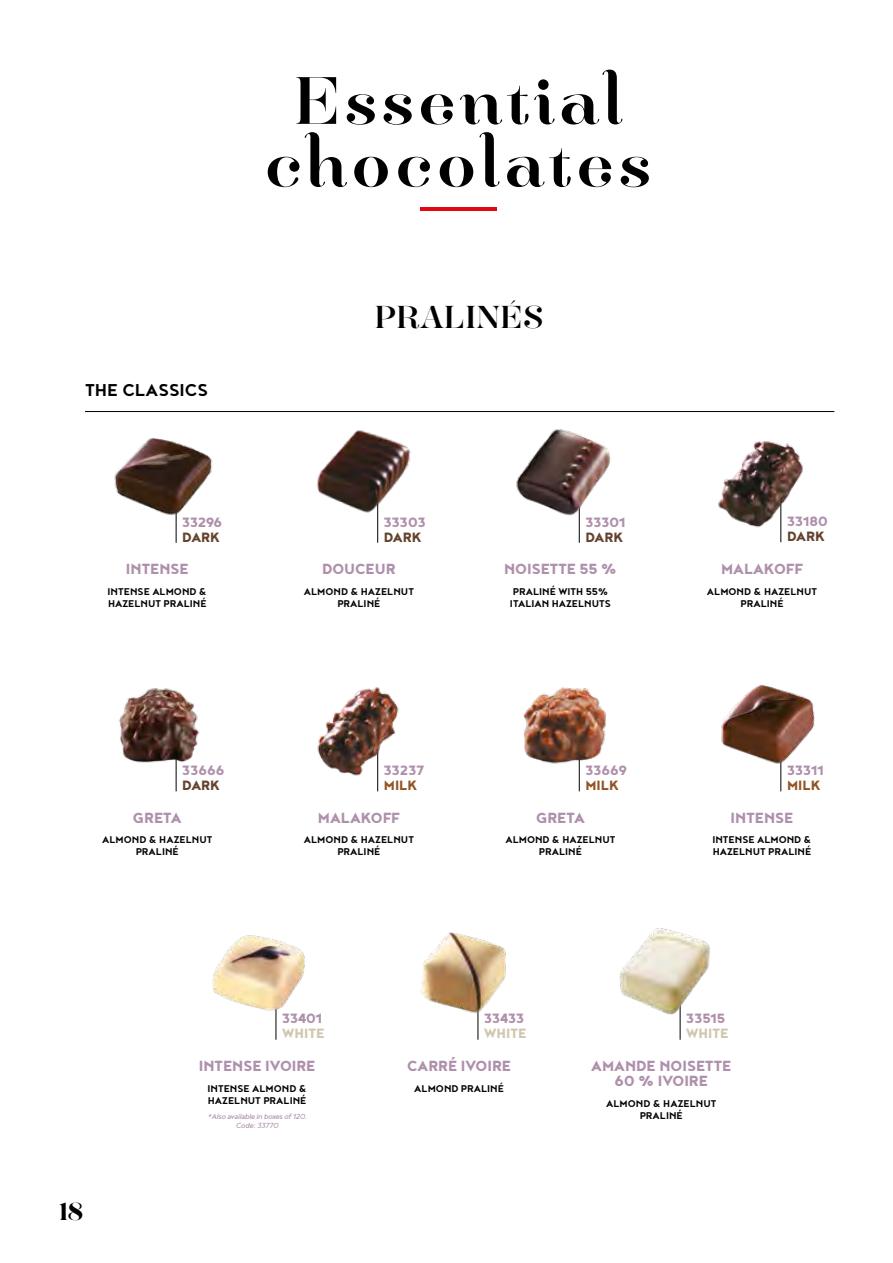
<style>
.page{position:relative;width:893px;height:1263px;background:#fff}
.page>*{position:absolute;margin:0;border:0;box-sizing:border-box;transform-origin:0 0}
.t1{font:57px/62.6px "Hera Big";letter-spacing:.09em;color:#000;text-align:center}
.t2{font:27px "Hera Big";letter-spacing:.025em;color:#000}
.t3{font:700 21px "Noyh Geometric";color:#000}
.t4{font:600 21px "Hera Big";color:#000}
.t5{font:800 18px/15px "Noyh Geometric";color:#af90ac;text-align:center}
.t6{font:800 16.5px "Noyh Geometric";color:#af90ac}
.t7{font:800 16.5px "Noyh Geometric";color:#64422d}
.t8{font:800 16.5px "Noyh Geometric";color:#d0c6ae}
.t9{font:800 16.5px "Noyh Geometric";color:#925424}
.t10{font:700 12px/12px "Noyh Geometric";color:#000;text-align:center}
.t11{font:italic 9px/9px "Noyh Geometric";letter-spacing:-.03em;color:#af90ac;text-align:center}
</style>
<div class="page">
<img style="left:317px;top:430px;width:94px;height:113px">
<img style="left:516px;top:429px;width:95px;height:114px">
<img style="left:718px;top:441px;width:85px;height:102px">
<img style="left:114px;top:438px;width:99px;height:105px">
<img style="left:118px;top:688px;width:82px;height:104px">
<img style="left:317px;top:687px;width:82px;height:105px">
<img style="left:523px;top:687px;width:83px;height:105px">
<img style="left:721px;top:684px;width:94px;height:108px">
<hr style="left:680px;top:987px;width:1px;height:53px;background:#000">
<img style="left:619px;top:928px;width:91px;height:100px">
<img style="left:212px;top:935px;width:93px;height:105px">
<img style="left:420px;top:932px;width:86px;height:108px">
<hr style="left:420px;top:208px;width:76px;height:3px;background:#e30613">
<hr style="left:85px;top:411px;width:749px;height:1px;background:#000">
<h1 class="t1" style="left:265px;top:69px;width:388px">Essential chocolates</h1>
<h3 class="t3" style="left:85px;top:378px;width:124px">THE CLASSICS</h3>
<h3 class="t6" style="left:182px;top:512px;width:41px">33296</h3>
<h3 class="t7" style="left:182px;top:527px;width:39px">DARK</h3>
<h3 class="t5" style="left:126px;top:561px;width:64px">INTENSE</h3>
<p class="t10" style="left:108px;top:585px;width:101px;text-align:left">INTENSE ALMOND &amp;<br>HAZELNUT PRALINÉ</p>
<h2 class="t2" style="left:375px;top:295px;width:170px">PRALINÉS</h2>
<h3 class="t6" style="left:384px;top:512px;width:43px">33303</h3>
<h3 class="t7" style="left:384px;top:527px;width:39px">DARK</h3>
<h3 class="t6" style="left:585px;top:512px;width:42px">33301</h3>
<h3 class="t7" style="left:585px;top:527px;width:39px">DARK</h3>
<h3 class="t5" style="left:322px;top:561px;width:75px">DOUCEUR</h3>
<p class="t10" style="left:304px;top:585px;width:112px">ALMOND &amp; HAZELNUT<br>PRALINÉ</p>
<h3 class="t5" style="left:504px;top:561px;width:114px">NOISETTE 55 %</h3>
<p class="t10" style="left:510px;top:585px;width:103px;text-align:left">PRALINÉ WITH 55%<br>ITALIAN HAZELNUTS</p>
<h3 class="t6" style="left:787px;top:512px;width:42px">33180</h3>
<h3 class="t7" style="left:787px;top:527px;width:39px">DARK</h3>
<h3 class="t5" style="left:721px;top:561px;width:83px">MALAKOFF</h3>
<p class="t10" style="left:707px;top:585px;width:112px">ALMOND &amp; HAZELNUT<br>PRALINÉ</p>
<h3 class="t6" style="left:182px;top:760px;width:44px">33666</h3>
<h3 class="t7" style="left:182px;top:775px;width:39px">DARK</h3>
<h3 class="t5" style="left:133px;top:809px;width:50px">GRETA</h3>
<p class="t10" style="left:102px;top:833px;width:112px">ALMOND &amp; HAZELNUT<br>PRALINÉ</p>
<h3 class="t6" style="left:384px;top:760px;width:42px">33237</h3>
<h3 class="t9" style="left:384px;top:775px;width:35px">MILK</h3>
<h3 class="t5" style="left:318px;top:809px;width:83px">MALAKOFF</h3>
<p class="t10" style="left:304px;top:833px;width:112px">ALMOND &amp; HAZELNUT<br>PRALINÉ</p>
<h3 class="t6" style="left:585px;top:760px;width:43px">33669</h3>
<h3 class="t9" style="left:585px;top:775px;width:35px">MILK</h3>
<h3 class="t5" style="left:536px;top:809px;width:50px">GRETA</h3>
<p class="t10" style="left:505px;top:833px;width:112px">ALMOND &amp; HAZELNUT<br>PRALINÉ</p>
<h3 class="t6" style="left:787px;top:760px;width:38px">33311</h3>
<h3 class="t9" style="left:787px;top:775px;width:35px">MILK</h3>
<h3 class="t5" style="left:731px;top:809px;width:64px">INTENSE</h3>
<p class="t10" style="left:712px;top:833px;width:101px;text-align:left">INTENSE ALMOND &amp;<br>HAZELNUT PRALINÉ</p>
<h3 class="t6" style="left:282px;top:1009px;width:42px">33401</h3>
<h3 class="t8" style="left:282px;top:1024px;width:44px">WHITE</h3>
<h3 class="t6" style="left:484px;top:1009px;width:42px">33433</h3>
<h3 class="t8" style="left:484px;top:1024px;width:44px">WHITE</h3>
<h3 class="t6" style="left:686px;top:1009px;width:40px">33515</h3>
<h3 class="t8" style="left:686px;top:1024px;width:44px">WHITE</h3>
<h3 class="t4" style="left:59px;top:1195px;width:25px">18</h3>
<h3 class="t5" style="left:199px;top:1058px;width:118px">INTENSE IVOIRE</h3>
<p class="t10" style="left:207px;top:1082px;width:101px;text-align:left">INTENSE ALMOND &amp;<br>HAZELNUT PRALINÉ</p>
<p class="t11" style="left:208px;top:1112px;width:101px">*Also available in boxes of 120.<br>Code: 33770</p>
<h3 class="t5" style="left:407px;top:1058px;width:105px">CARRÉ IVOIRE</h3>
<p class="t10" style="left:414px;top:1082px;width:91px">ALMOND PRALINÉ</p>
<h3 class="t5" style="left:591px;top:1058px;width:142px">AMANDE NOISETTE<br>60 % IVOIRE</h3>
<p class="t10" style="left:606px;top:1097px;width:112px">ALMOND &amp; HAZELNUT<br>PRALINÉ</p>
</div>
